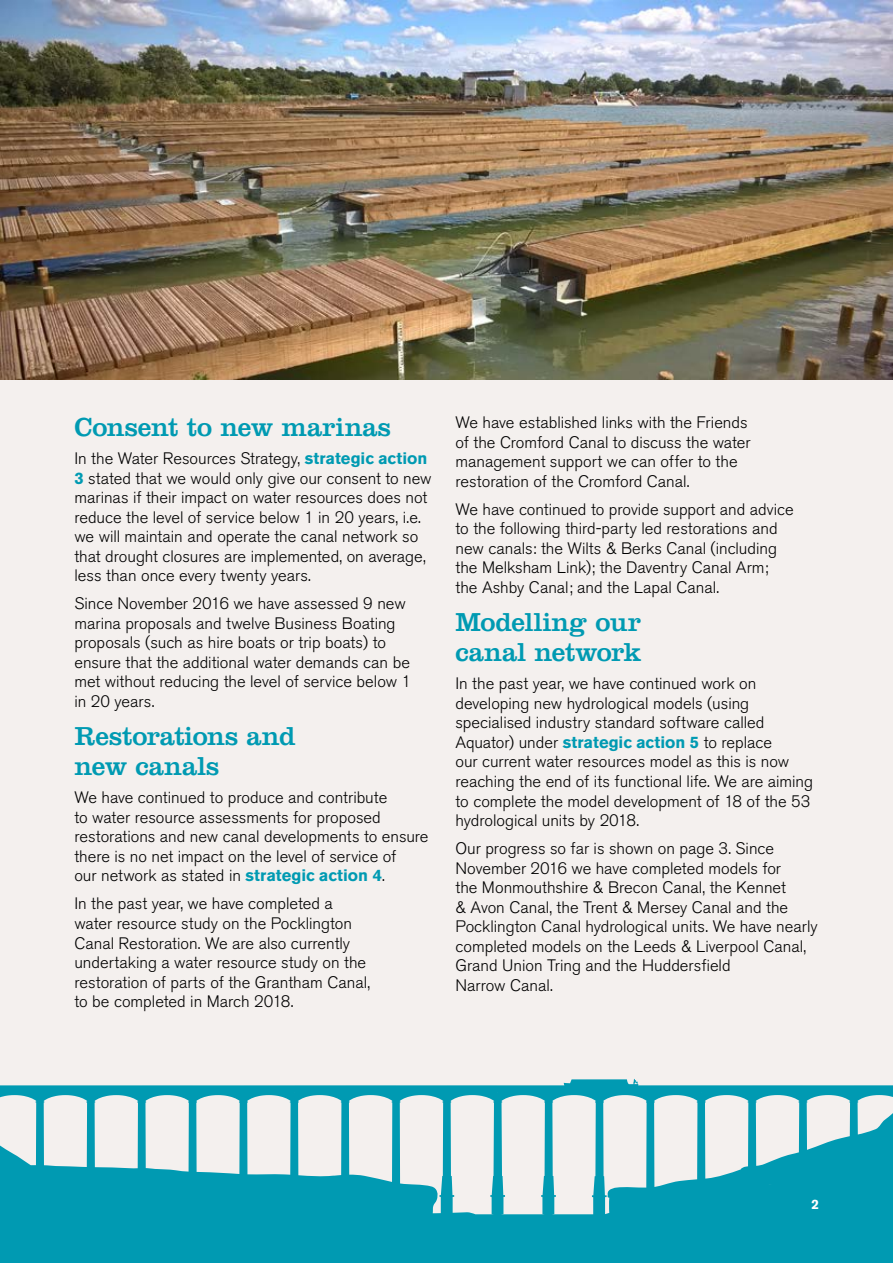
<style>
.page{position:relative;width:893px;height:1263px;background:#f4f0ee}
.page>*{position:absolute;margin:0;border:0;box-sizing:border-box;transform-origin:0 0}
.t1{font:27px/30px "Clarendon";letter-spacing:-.005em;color:#009ab2}
.t2{font:300 16.5px/19.5px "Akzidenz Grotesk BE";color:#000}
.t3{font:700 13.5px "Akzidenz Grotesk BE";color:#fff}
.s1{font-weight:700;color:#009ab2}
</style>
<div class="page">
<svg style="left:0;top:1079px;width:893px;height:184px;fill:#009ab2"></svg>
<img style="left:0;top:0;width:893px;height:380px">
<h1 class="t1" style="left:74px;top:412px;width:318px">Consent to new marinas</h1>
<p class="t2" style="left:74px;top:449px;width:359px">In the Water Resources Strategy, <span class="s1">strategic action 3</span> stated that we would only give our consent to new marinas if their impact on water resources does not reduce the level of service below 1 in 20 years, i.e. we will maintain and operate the canal network so that drought closures are implemented, on average, less than once every twenty years.</p>
<p class="t2" style="left:74px;top:594px;width:338px">Since November 2016 we have assessed 9 new marina proposals and twelve Business Boating proposals (such as hire boats or trip boats) to ensure that the additional water demands can be met without reducing the level of service below 1 in 20 years.</p>
<h1 class="t1" style="left:74px;top:721px;width:223px">Restorations and new canals</h1>
<p class="t2" style="left:74px;top:788px;width:356px">We have continued to produce and contribute<br>to water resource assessments for proposed restorations and new canal developments to ensure there is no net impact on the level of service of<br>our network as stated in <span class="s1">strategic action 4</span>.</p>
<p class="t2" style="left:74px;top:894px;width:297px">In the past year, we have completed a water resource study on the Pocklington Canal Restoration. We are also currently undertaking a water resource study on the restoration of parts of the Grantham Canal, to be completed in March 2018.</p>
<p class="t2" style="left:455px;top:413px;width:297px">We have established links with the Friends of the Cromford Canal to discuss the water management support we can offer to the restoration of the Cromford Canal.</p>
<p class="t2" style="left:455px;top:500px;width:340px">We have continued to provide support and advice to the following third-party led restorations and new canals: the Wilts &amp; Berks Canal (including the Melksham Link); the Daventry Canal Arm; the Ashby Canal; and the Lapal Canal.</p>
<h1 class="t1" style="left:455px;top:607px;width:187px">Modelling our canal network</h1>
<p class="t2" style="left:455px;top:674px;width:359px">In the past year, we have continued work on developing new hydrological models (using specialised industry standard software called Aquator) under <span class="s1">strategic action 5</span> to replace<br>our current water resources model as this is now reaching the end of its functional life. We are aiming to complete the model development of 18 of the 53 hydrological units by 2018.</p>
<p class="t2" style="left:455px;top:839px;width:364px">Our progress so far is shown on page 3. Since November 2016 we have completed models for<br>the Monmouthshire &amp; Brecon Canal, the Kennet<br>&amp; Avon Canal, the Trent &amp; Mersey Canal and the Pocklington Canal hydrological units. We have nearly completed models on the Leeds &amp; Liverpool Canal, Grand Union Tring and the Huddersfield<br>Narrow Canal.</p>
<p class="t3" style="left:811px;top:1196px;width:9px">2</p>
</div>
